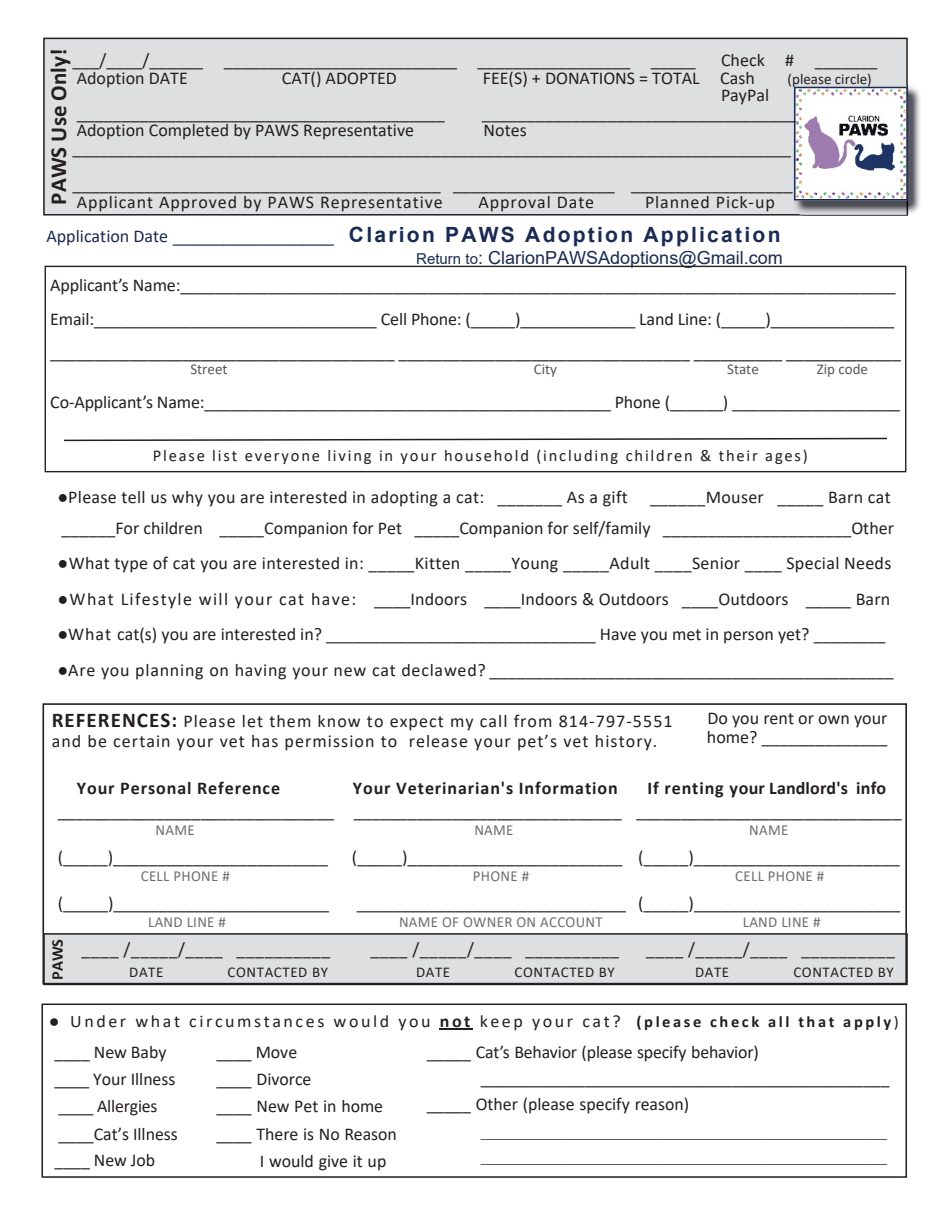
<style>
.page{position:relative;width:951px;height:1221px;background:#fff}
.page>*{position:absolute;margin:0;border:0;box-sizing:border-box;transform-origin:0 0}
.t1{font:700 22.95px "Calibri";color:#231f20}
.t2{font:700 21px "Arial";letter-spacing:.105em;color:#192a54}
.t3{font:18px/26.8px "Calibri";color:#231f20}
.t4{font:18px/18.3px "Calibri";letter-spacing:.05em;color:#231f20}
.t5{font:18px/19.6px "Calibri";letter-spacing:.06em;color:#231f20}
.t6{font:18px "Calibri";letter-spacing:.04em;color:#231f20}
.t7{font:700 18px "Calibri";letter-spacing:.05em;color:#231f20}
.t8{font:18px "Times New Roman";color:#231f20}
.t9{font:18px "Arial";color:#192a54}
.t10{font:700 18px "Calibri";letter-spacing:.01em;color:#231f20}
.t11{font:17.55px "Calibri";letter-spacing:.14em;color:#231f20}
.t12{font:16.5px "Calibri";letter-spacing:.11em;color:#231f20}
.t13{font:700 16.35px "Calibri";color:#231f20}
.t14{font:15.3px "Calibri";letter-spacing:.02em;color:#6d6e71}
.t15{font:15px "Calibri";color:#57585a}
.t16{font:15px "Calibri";color:#231f20}
.t17{font:14.85px "Calibri";letter-spacing:.04em;color:#231f20}
.s1{font-family:"Calibri";font-weight:400;font-size:18px}
.s2{font-weight:400;font-size:18px}
.s3{font-size:15px}
.s4{font-weight:700;font-size:21px}
.s5{font-family:"Times New Roman"}
.s6{font-weight:700}
.s7{font-weight:700;font-size:16.05px}
.s8{font-size:16.05px}
</style>
<div class="page">
<div style="left:44px;top:38px;width:862px;height:177px;background:#dedfe1"></div>
<div style="left:43px;top:38px;width:864px;height:177px;border:2px solid #231f20"></div>
<svg style="left:64px;top:437px;width:823px;height:5px"></svg>
<img style="left:791px;top:84px;width:129px;height:132px">
<div style="left:793px;top:87px;width:114px;height:113px;border:2px solid #192a54"></div>
<div style="left:45px;top:266px;width:861px;height:206px;border:1px solid #231f20"></div>
<div style="left:41px;top:1003px;width:865px;height:174px;border:2px solid #231f20"></div>
<div style="left:44px;top:933px;width:862px;height:51px;background:#dedfe1"></div>
<div style="left:43px;top:933px;width:864px;height:52px;border:2px solid #231f20"></div>
<div style="left:42px;top:703px;width:864px;height:281px;border:2px solid #231f20"></div>
<hr style="left:440px;top:1028px;width:33px;height:1px;background:#231f20">
<p class="t1" style="left:49px;top:204px;width:157px;rotate:-90deg">PAWS Use Only!</p>
<p class="t3" style="left:73px;top:48px;width:624px">___/____/______ __________________________ _________________ _____</p>
<p class="t3" style="left:721px;top:48px;width:158px">Check # _______</p>
<p class="t3" style="left:77px;top:66px;width:113px">Adoption DATE</p>
<p class="t3" style="left:282px;top:66px;width:117px">CAT() ADOPTED</p>
<p class="t3" style="left:482px;top:66px;width:274px">FEE(S) + DONATIONS = TOTAL Cash</p>
<p class="t16" style="left:787px;top:72px;width:86px">(please circle)</p>
<p class="t3" style="left:721px;top:83px;width:50px">PayPal</p>
<p class="t3" style="left:77px;top:101px;width:370px">_________________________________________</p>
<p class="t3" style="left:481px;top:101px;width:316px">___________________________________</p>
<p class="t3" style="left:77px;top:118px;width:339px">Adoption Completed by PAWS Representative</p>
<p class="t3" style="left:73px;top:123px;width:720px;line-height:17.5px;text-indent:411px">Notes ________________________________________________________________________________</p>
<p class="t4" style="left:73px;top:176px;width:721px">_________________________________________ __________________ __________________<br>Applicant Approved by PAWS Representative</p>
<p class="t4" style="left:478px;top:194px;width:117px">Approval Date</p>
<p class="t4" style="left:645px;top:194px;width:131px">Planned Pick-up</p>
<p class="t2" style="left:46px;top:226px;width:735px"><span class="s1">Application Date</span> <span class="s2">________________</span> Clarion PAWS Adoption Application</p>
<p class="t9" style="left:416px;top:250px;width:368px"><span class="s3">Return to</span>: ClarionPAWSAdoptions@Gmail.com</p>
<p class="t3" style="left:50px;top:270px;width:852px;line-height:33.6px">Applicant’s Name:_________________________________________________________________________________<br>Email:________________________________ Cell Phone: (_____)_____________ Land Line: (_____)______________ _______________________________________ _________________________________ __________ _____________</p>
<p class="t3" style="left:50px;top:390px;width:851px">Co-Applicant’s Name:______________________________________________ Phone (______) ___________________</p>
<p class="t12" style="left:153px;top:449px;width:656px">Please list everyone living in your household (including children &amp; their ages)</p>
<p class="t15" style="left:190px;top:363px;width:39px">Street</p>
<p class="t15" style="left:533px;top:363px;width:25px">City</p>
<p class="t15" style="left:727px;top:363px;width:33px">State</p>
<p class="t15" style="left:816px;top:363px;width:53px">Zip code</p>
<p class="t3" style="left:57px;top:482px;width:838px;line-height:31.2px">●Please tell us why you are interested in adopting a cat: _______ As a gift ______Mouser _____ Barn cat ______For children _____Companion for Pet _____Companion for self/family _____________________Other</p>
<p class="t3" style="left:57px;top:551px;width:835px">●What type of cat you are interested in: _____Kitten _____Young _____Adult ____Senior ____ Special Needs</p>
<p class="t3" style="left:57px;top:586px;width:834px">●What Lifestyle will your cat have: ____Indoors ____Indoors &amp; Outdoors ____Outdoors _____ Barn</p>
<p class="t3" style="left:57px;top:622px;width:829px">●What cat(s) you are interested in? ______________________________ Have you met in person yet? ________</p>
<p class="t6" style="left:57px;top:662px;width:837px">●Are you planning on having your new cat declawed? _____________________________________________</p>
<p class="t5" style="left:52px;top:712px;width:622px"><span class="s4">REFERENCES:</span> Please let them know to expect my call from 814-797-5551 and be certain your vet has permission to release your pet’s vet history.</p>
<p class="t3" style="left:707px;top:710px;width:182px;line-height:19.4px">Do you rent or own your home? ______________</p>
<p class="t7" style="left:77px;top:780px;width:205px">Your Personal Reference</p>
<p class="t7" style="left:353px;top:780px;width:266px">Your Veterinarian's Information</p>
<p class="t10" style="left:647px;top:780px;width:240px">If renting your Landlord's info</p>
<p class="t3" style="left:58px;top:798px;width:845px">_______________________________ ______________________________ ______________________________</p>
<p class="t3" style="left:58px;top:845px;width:272px">(_____)________________________</p>
<p class="t3" style="left:352px;top:845px;width:549px">(_____)________________________ (_____)_______________________</p>
<p class="t3" style="left:58px;top:891px;width:273px">(_____)________________________</p>
<p class="t3" style="left:357px;top:891px;width:545px">______________________________ (_____)_______________________</p>
<p class="t3" style="left:81px;top:937px;width:250px">____ /_____/____ __________</p>
<p class="t3" style="left:370px;top:937px;width:250px">____ /_____/____ __________</p>
<p class="t3" style="left:646px;top:937px;width:250px">____ /_____/____ __________</p>
<p class="t14" style="left:155px;top:823px;width:41px">NAME</p>
<p class="t14" style="left:474px;top:823px;width:41px">NAME</p>
<p class="t14" style="left:749px;top:823px;width:41px">NAME</p>
<p class="t14" style="left:141px;top:869px;width:90px">CELL PHONE #</p>
<p class="t14" style="left:472px;top:869px;width:58px">PHONE #</p>
<p class="t14" style="left:735px;top:869px;width:90px">CELL PHONE #</p>
<p class="t14" style="left:148px;top:915px;width:79px">LAND LINE #</p>
<p class="t14" style="left:399px;top:915px;width:205px">NAME OF OWNER ON ACCOUNT</p>
<p class="t14" style="left:742px;top:915px;width:79px">LAND LINE #</p>
<p class="t13" style="left:50px;top:979px;width:42px;rotate:-90deg">PAWS</p>
<p class="t17" style="left:129px;top:965px;width:36px">DATE</p>
<p class="t17" style="left:227px;top:965px;width:102px">CONTACTED BY</p>
<p class="t17" style="left:416px;top:965px;width:36px">DATE</p>
<p class="t17" style="left:514px;top:965px;width:102px">CONTACTED BY</p>
<p class="t17" style="left:695px;top:965px;width:36px">DATE</p>
<p class="t17" style="left:793px;top:965px;width:102px">CONTACTED BY</p>
<p class="t11" style="left:49px;top:1013px;width:851px"><span class="s5">●</span> Under what circumstances would you <span class="s6">not</span> keep your cat? <span class="s7">(please check all that apply</span><span class="s8">)</span></p>
<p class="t3" style="left:55px;top:1040px;width:125px">____ New Baby ____ Your Illness ____ Allergies ____Cat’s Illness ____ New Job</p>
<p class="t3" style="left:216px;top:1040px;width:82px">____ Move</p>
<p class="t3" style="left:426px;top:1040px;width:333px">_____ Cat’s Behavior (please specify behavior)</p>
<p class="t3" style="left:480px;top:1065px;width:410px">_______________________________________________</p>
<p class="t3" style="left:426px;top:1091px;width:264px">_____ Other (please specify reason)</p>
<p class="t3" style="left:216px;top:1067px;width:97px">____ Divorce</p>
<p class="t3" style="left:216px;top:1094px;width:168px">____ New Pet in home</p>
<p class="t3" style="left:216px;top:1121px;width:182px">____ There is No Reason</p>
<p class="t3" style="left:260px;top:1148px;width:128px">I would give it up</p>
<p class="t8" style="left:480px;top:1148px;width:408px">_____________________________________________</p>
</div>
